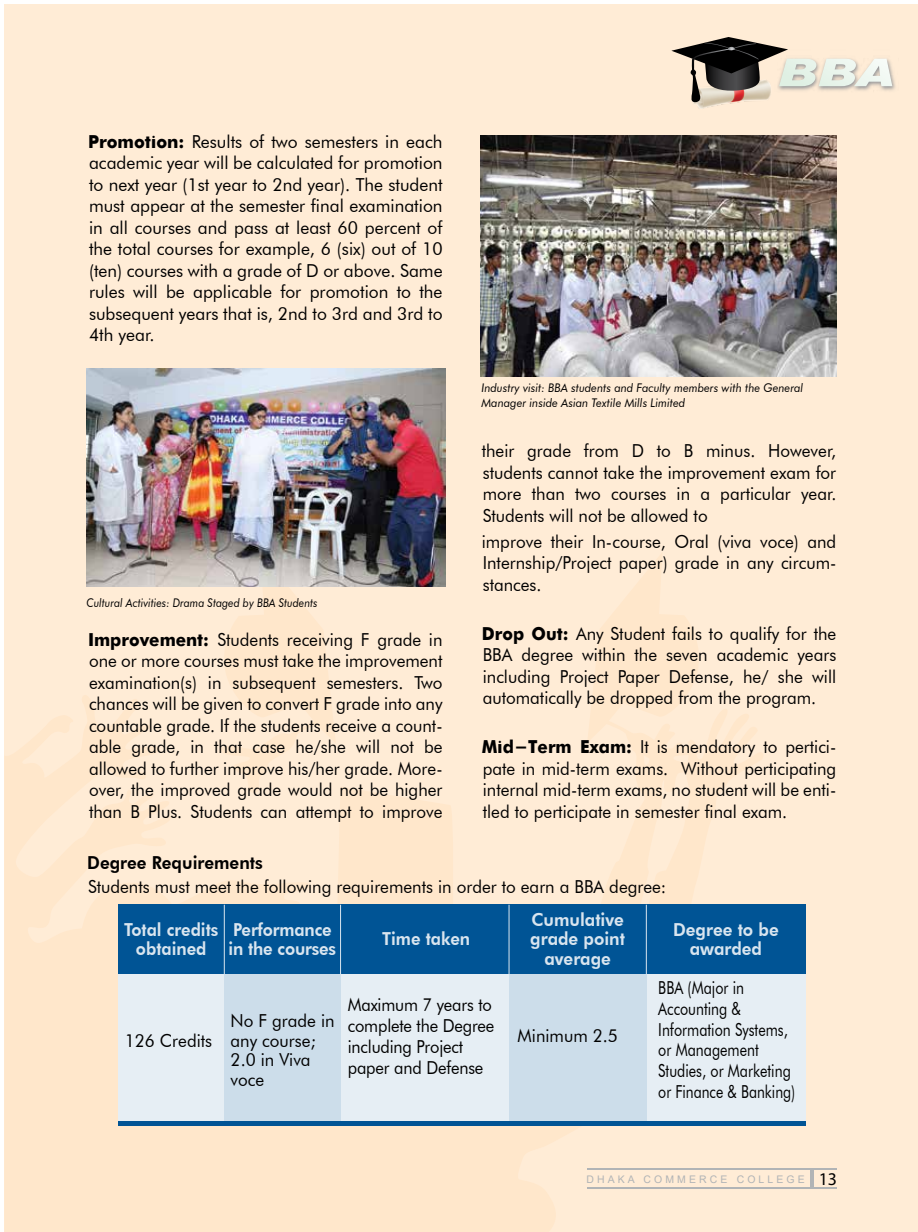
<style>
.page{position:relative;width:918px;height:1232px;background:#fff}
.page>*{position:absolute;margin:0;border:0;box-sizing:border-box;transform-origin:0 0}
.t1{font:17.85px/21.5px "Futura BT";color:#000;text-align:justify;scale:.95 1}
.t2{font:17.85px/21.5px "Futura BT";color:#000;text-align:justify}
.t3{font:17.85px/20.9px "Futura BT";color:#000;scale:.8 1}
.t4{font:17.85px/20.9px "Futura BT";color:#000;scale:.92 1}
.t5{font:800 17.85px/19.4px "Futura BT";color:#d9e5ef;text-align:center;scale:.93 1}
.t6{font:800 17.85px/19.4px "Futura BT";color:#d9e5ef;text-align:center;scale:.95 1}
.t7{font:800 17.85px "Futura BT";color:#000;scale:.95 1}
.t8{font:italic 12px/14.4px "Futura BT";color:#000;scale:.95 1}
.t9{font:italic 12px "Futura BT";color:#000;scale:.9 1}
.t10{font:10.5px "Arial";letter-spacing:.3em;color:#b1b4b6}
.s1{font-family:"Futura";font-weight:700}
.s2{font-family:"Myriad Pro";font-size:17.85px;color:#000}
</style>
<div class="page">
<div style="left:4px;top:4px;width:914px;height:1227px;background:#ffecd6"></div>
<svg style="left:217px;top:586px;width:119px;height:108px"></svg>
<svg style="left:5px;top:694px;width:760px;height:537px"></svg>
<hr style="left:587px;top:1187px;width:250px;height:1px;background:#b1b4b6">
<hr style="left:587px;top:1168px;width:250px;height:1px;background:#b1b4b6">
<hr style="left:810px;top:1168px;width:3px;height:19px;background:#b1b4b6">
<svg style="left:587px;top:554px;width:119px;height:240px"></svg>
<img style="left:693px;top:102px;width:46px;height:7px">
<svg style="left:671px;top:37px;width:221px;height:65px"></svg>
<div style="left:118px;top:904px;width:688px;height:216px;background:#e6eef4"></div>
<div style="left:509px;top:973px;width:137px;height:147px;background:#ccddea"></div>
<div style="left:224px;top:973px;width:117px;height:147px;background:#ccddea"></div>
<div style="left:118px;top:904px;width:688px;height:70px;background:#005495"></div>
<div style="left:118px;top:1120px;width:688px;height:5px;background:#005495"></div>
<hr style="left:224px;top:904px;width:1px;height:70px;background:#d9e5ef">
<hr style="left:340px;top:904px;width:1px;height:70px;background:#d9e5ef">
<hr style="left:509px;top:904px;width:1px;height:70px;background:#d9e5ef">
<hr style="left:646px;top:904px;width:1px;height:70px;background:#d9e5ef">
<img style="left:480px;top:135px;width:356px;height:241px">
<img style="left:87px;top:369px;width:359px;height:217px">
<p class="t2" style="left:88px;top:130px;width:356px"><span class="s1">Promotion:</span> Results of two semesters in each academic year will be calculated for promotion to next year (1st year to 2nd year). The student must appear at the semester final examination in all courses and pass at least 60 percent of the total courses for example, 6 (six) out of 10 (ten) courses with a grade of D or above. Same rules will be applicable for promotion to the subsequent years that is, 2nd to 3rd and 3rd to 4th year.</p>
<p class="t9" style="left:87px;top:595px;width:258px">Cultural Activities: Drama Staged by BBA Students</p>
<p class="t1" style="left:88px;top:628px;width:375px"><span class="s1">Improvement:</span> Students receiving F grade in one or more courses must take the improvement examination(s) in subsequent semesters. Two chances will be given to convert F grade into any countable grade. If the students receive a count&shy;able grade, in that case he/she will not be allowed to further improve his/her grade. More&shy;over, the improved grade would not be higher than B Plus. Students can attempt to improve</p>
<p class="t7" style="left:87px;top:851px;width:186px">Degree Requirements</p>
<p class="t8" style="left:481px;top:380px;width:340px">Industry visit: BBA students and Faculty members with the General<br>Manager inside Asian Textile Mills Limited</p>
<p class="t1" style="left:482px;top:440px;width:375px">their grade from D to B minus. However, students cannot take the improvement exam for more than two courses in a particular year.<br>Students will not be allowed to</p>
<p class="t1" style="left:482px;top:530px;width:375px">improve their In-course, Oral (viva voce) and Internship/Project paper) grade in any circum&shy;stances.</p>
<p class="t1" style="left:482px;top:622px;width:375px"><span class="s1">Drop Out:</span> Any Student fails to qualify for the BBA degree within the seven academic years including Project Paper Defense, he/ she will automatically be dropped from the program.</p>
<p class="t1" style="left:482px;top:736px;width:375px"><span class="s1">Mid-Term Exam:</span> It is mendatory to pertici&shy;pate in mid-term exams. Without perticipating internal mid-term exams, no student will be enti&shy;tled to perticipate in semester final exam.</p>
<p class="t1" style="left:88px;top:875px;width:610px">Students must meet the following requirements in order to earn a BBA degree:</p>
<p class="t5" style="left:124px;top:919px;width:103px">Total credits obtained</p>
<p class="t5" style="left:229px;top:919px;width:117px;text-align:left">Performance in the courses</p>
<p class="t5" style="left:382px;top:928px;width:96px">Time taken</p>
<p class="t1" style="left:125px;top:1029px;width:93px">126 Credits</p>
<p class="t1" style="left:231px;top:1011px;width:111px;line-height:19.4px;text-align:left">No F grade in any course;<br>2.0 in Viva voce</p>
<p class="t4" style="left:348px;top:994px;width:161px">Maximum 7 years to complete the Degree including Project paper and Defense</p>
<p class="t6" style="left:530px;top:909px;width:101px">Cumulative grade point average</p>
<p class="t6" style="left:673px;top:919px;width:113px">Degree to be awarded</p>
<p class="t1" style="left:518px;top:1024px;width:107px">Minimum 2.5</p>
<p class="t3" style="left:658px;top:976px;width:173px">BBA (Major in<br>Accounting &amp;<br>Information Systems, or Management<br>Studies, or Marketing or Finance &amp; Banking)</p>
<p class="t10" style="left:586px;top:1171px;width:252px">DHAKA COMMERCE COLLEGE <span class="s2">13</span></p>
</div>
